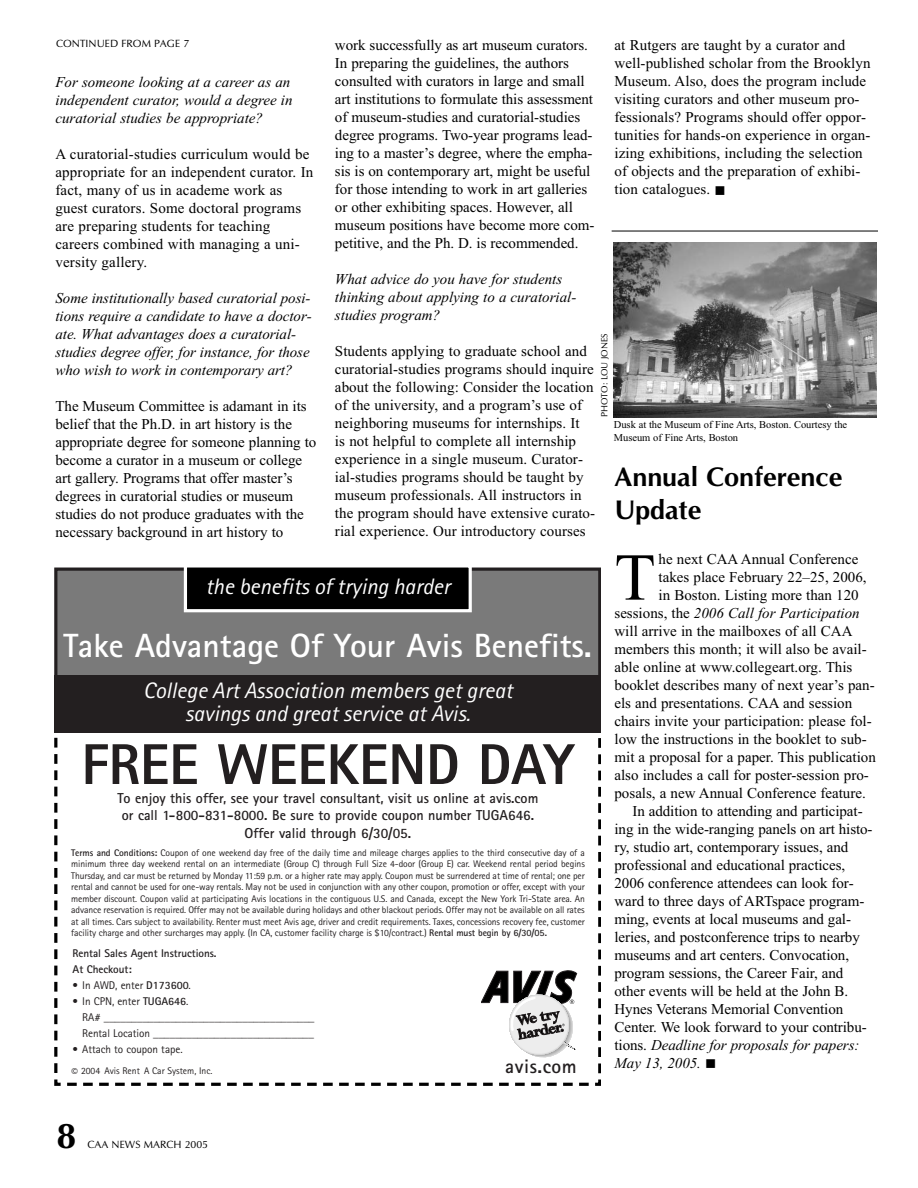
<style>
.page{position:relative;width:918px;height:1188px;background:#fff}
.page>*{position:absolute;margin:0;border:0;box-sizing:border-box;transform-origin:0 0}
.t1{font:66.9px "Times New Roman";color:#000}
.t2{font:57.6px "Rotis Sans Serif Extra Bold+ILXJXE";letter-spacing:-.005em;color:#231f20}
.t3{font:700 36px "CG Omega";color:#000}
.t4{font:33.6px "Rotis Sans Serif Bold+QTQXZC";color:#fff}
.t5{font:700 27px/32.4px "CG Omega";color:#000}
.t6{font:22.35px/22.4px "Rotis Sans Serif Italic+IDDLHC";color:#fff;text-align:center}
.t7{font:19.65px "Rotis Sans Serif Bold+QTQXZC";letter-spacing:.025em;color:#231f20}
.t8{font:15px/18px "Times New Roman";color:#000}
.t9{font:italic 15px/18px "Times New Roman";letter-spacing:-.005em;color:#000}
.t10{font:14.4px/17.2px "Rotis Sans Serif Bold+QTQXZC";color:#231f20;text-align:center}
.t11{font:11.25px/16px "Rotis Sans Serif+XHLMXL";letter-spacing:-.005em;color:#231f20}
.t12{font:11.25px/16px "Rotis Sans Serif Bold+QTQXZC";letter-spacing:-.005em;color:#231f20}
.t13{font:10.5px/12.6px "Times New Roman";letter-spacing:-.005em;color:#000}
.t14{font:10.5px "CG Omega";color:#000}
.t15{font:9.6px/11.6px "Rotis Sans Serif+XHLMXL";letter-spacing:-.01em;color:#231f20;text-align:justify}
.t16{font:9px "CG Omega";letter-spacing:-.005em;color:#000}
.s1{font-style:normal}
.s2{font-family:"Rotis Sans Serif Bold+QTQXZC"}
.s3{font-size:12.75px}
</style>
<div class="page">
<img style="left:613px;top:242px;width:263px;height:175px">
<div style="left:56px;top:569px;width:544px;height:161px;background:#7a7a7a"></div>
<div style="left:54px;top:568px;width:547px;height:163px;border:3px solid #231f20"></div>
<svg style="left:54px;top:737px;width:547px;height:349px"></svg>
<div style="left:54px;top:676px;width:547px;height:57px;background:#231f20"></div>
<svg style="left:184px;top:568px;width:288px;height:44px;background:#151515"></svg>
<hr style="left:612px;top:231px;width:266px;height:1px;background:#000">
<p class="t8" style="left:335px;top:38px;width:261px">work successfully as art museum curators.<br>In preparing the guidelines, the authors consulted with curators in large and small art institutions to formulate this assessment of museum-studies and curatorial-studies degree programs. Two-year programs lead&shy;ing to a master’s degree, where the empha&shy;sis is on contemporary art, might be useful for those intending to work in art galleries or other exhibiting spaces. However, all museum positions have become more com&shy;petitive, and the Ph. D. is recommended.</p>
<p class="t9" style="left:335px;top:272px;width:243px">What advice do you have for students thinking about applying to a curatorial&shy;studies program?</p>
<p class="t8" style="left:335px;top:344px;width:262px">Students applying to graduate school and curatorial-studies programs should inquire about the following: Consider the location of the university, and a program’s use of neighboring museums for internships. It<br>is not helpful to complete all internship experience in a single museum. Curator&shy;ial-studies programs should be taught by museum professionals. All instructors in the program should have extensive curato&shy;rial experience. Our introductory courses</p>
<p class="t8" style="left:614px;top:38px;width:258px">at Rutgers are taught by a curator and well-published scholar from the Brooklyn Museum. Also, does the program include visiting curators and other museum pro&shy;fessionals? Programs should offer oppor&shy;tunities for hands-on experience in organ&shy;izing exhibitions, including the selection of objects and the preparation of exhibi&shy;tion catalogues.</p>
<p class="t14" style="left:56px;top:40px;width:135px">CONTINUED FROM PAGE 7</p>
<p class="t9" style="left:55px;top:74px;width:239px">For someone looking at a career as an independent curator, would a degree in curatorial studies be appropriate?</p>
<p class="t8" style="left:55px;top:146px;width:259px">A curatorial-studies curriculum would be appropriate for an independent curator. In fact, many of us in academe work as guest curators. Some doctoral programs are preparing students for teaching careers combined with managing a uni&shy;versity gallery.</p>
<p class="t9" style="left:55px;top:290px;width:258px">Some institutionally based curatorial posi&shy;tions require a candidate to have a doctor&shy;ate. What advantages does a curatorial&shy;studies degree offer, for instance, for those who wish to work in contemporary art?</p>
<p class="t8" style="left:55px;top:398px;width:262px">The Museum Committee is adamant in its belief that the Ph.D. in art history is the appropriate degree for someone planning to become a curator in a museum or college art gallery. Programs that offer master’s degrees in curatorial studies or museum studies do not produce graduates with the necessary background in art history to</p>
<p class="t16" style="left:601px;top:417px;width:85px;rotate:-90deg">PHOTO: LOU JONES</p>
<p class="t13" style="left:614px;top:419px;width:235px">Dusk at the Museum of Fine Arts, Boston. Courtesy the<br>Museum of Fine Arts, Boston</p>
<h3 class="t5" style="left:614px;top:463px;width:229px">Annual Conference<br>Update</h3>
<h1 class="t1" style="left:614px;top:553px;width:42px">T</h1>
<p class="t8" style="left:659px;top:551px;width:201px">he next CAA Annual Conference</p>
<p class="t8" style="left:659px;top:569px;width:210px">takes place February 22–25, 2006,</p>
<p class="t8" style="left:659px;top:587px;width:202px">in Boston. Listing more than 120</p>
<p class="t9" style="left:614px;top:605px;width:247px"><span class="s1">sessions, the</span> 2006 Call for Participation</p>
<p class="t8" style="left:614px;top:623px;width:240px">will arrive in the mailboxes of all CAA</p>
<p class="t8" style="left:614px;top:641px;width:254px">members this month; it will also be avail-</p>
<p class="t8" style="left:614px;top:659px;width:239px">able online at www.collegeart.org. This</p>
<p class="t8" style="left:614px;top:677px;width:262px">booklet describes many of next year’s pan-</p>
<p class="t8" style="left:614px;top:695px;width:239px">els and presentations. CAA and session</p>
<p class="t8" style="left:614px;top:713px;width:259px">chairs invite your participation: please fol-</p>
<p class="t8" style="left:614px;top:731px;width:254px">low the instructions in the booklet to sub-</p>
<p class="t8" style="left:614px;top:749px;width:263px">mit a proposal for a paper. This publication</p>
<p class="t8" style="left:614px;top:767px;width:256px">also includes a call for poster-session pro-</p>
<p class="t8" style="left:614px;top:785px;width:253px">posals, a new Annual Conference feature.</p>
<p class="t8" style="left:632px;top:803px;width:232px">In addition to attending and participat-</p>
<p class="t8" style="left:614px;top:821px;width:260px">ing in the wide-ranging panels on art histo-</p>
<p class="t8" style="left:614px;top:839px;width:235px">ry, studio art, contemporary issues, and</p>
<p class="t8" style="left:614px;top:857px;width:232px">professional and educational practices,</p>
<p class="t8" style="left:614px;top:875px;width:241px">2006 conference attendees can look for-</p>
<p class="t8" style="left:614px;top:893px;width:251px">ward to three days of ARTspace program-</p>
<p class="t8" style="left:614px;top:911px;width:238px">ming, events at local museums and gal-</p>
<p class="t8" style="left:614px;top:929px;width:247px">leries, and postconference trips to nearby</p>
<p class="t8" style="left:614px;top:947px;width:236px">museums and art centers. Convocation,</p>
<p class="t8" style="left:614px;top:965px;width:230px">program sessions, the Career Fair, and</p>
<p class="t8" style="left:614px;top:983px;width:235px">other events will be held at the John B.</p>
<p class="t8" style="left:614px;top:1001px;width:230px">Hynes Veterans Memorial Convention</p>
<p class="t8" style="left:614px;top:1019px;width:254px">Center. We look forward to your contribu-</p>
<p class="t9" style="left:614px;top:1037px;width:246px"><span class="s1">tions.</span> Deadline for proposals for papers:</p>
<p class="t9" style="left:614px;top:1055px;width:88px">May 13, 2005.</p>
<h3 class="t6" style="left:205px;top:577px;width:246px">the benefits of trying harder</h3>
<h3 class="t4" style="left:64px;top:634px;width:530px">Take Advantage Of Your Avis Benefits.</h3>
<h3 class="t6" style="left:143px;top:682px;width:371px">College Art Association members get great savings and great service at Avis.</h3>
<h2 class="t2" style="left:81px;top:744px;width:494px">FREE WEEKEND DAY</h2>
<p class="t10" style="left:117px;top:791px;width:422px">To enjoy this offer, see your travel consultant, visit us online at avis.com or call 1-800-831-8000. Be sure to provide coupon number TUGA646.<br>Offer valid through 6/30/05.</p>
<p class="t15" style="left:71px;top:847px;width:515px"><span class="s2">Terms and Conditions:</span> Coupon of one weekend day free of the daily time and mileage charges applies to the third consecutive day of a minimum three day weekend rental on an intermediate (Group C) through Full Size 4-door (Group E) car. Weekend rental period begins Thursday, and car must be returned by Monday 11:59 p.m. or a higher rate may apply. Coupon must be surrendered at time of rental; one per rental and cannot be used for one-way rentals. May not be used in conjunction with any other coupon, promotion or offer, except with your member discount. Coupon valid at participating Avis locations in the contiguous U.S. and Canada, except the New York Tri-State area. An advance reservation is required. Offer may not be available during holidays and other blackout periods. Offer may not be available on all rates at all times. Cars subject to availability. Renter must meet Avis age, driver and credit requirements. Taxes, concessions recovery fee, customer facility charge and other surcharges may apply. (In CA, customer facility charge is $10/contract.) <span class="s2">Rental must begin by 6/30/05.</span></p>
<p class="t12" style="left:73px;top:946px;width:146px">Rental Sales Agent Instructions.<br>At Checkout:</p>
<p class="t11" style="left:73px;top:978px;width:120px">• In AWD, enter <span class="s2">D173600</span>.</p>
<p class="t11" style="left:82px;top:994px;width:234px;text-indent:-10px">• In CPN, enter <span class="s2">TUGA646</span>.<br>RA# ______________________________________<br>Rental Location _____________________________</p>
<p class="t11" style="left:73px;top:1042px;width:112px">• Attach to coupon tape.</p>
<h3 class="t7" style="left:505px;top:1059px;width:73px">avis.com</h3>
<p class="t15" style="left:71px;top:1066px;width:142px"><span class="s3">©</span> 2004 Avis Rent A Car System, Inc.</p>
<h3 class="t3" style="left:57px;top:1121px;width:21px">8</h3>
<p class="t14" style="left:88px;top:1140px;width:122px">CAA NEWS MARCH 2005</p>
</div>
